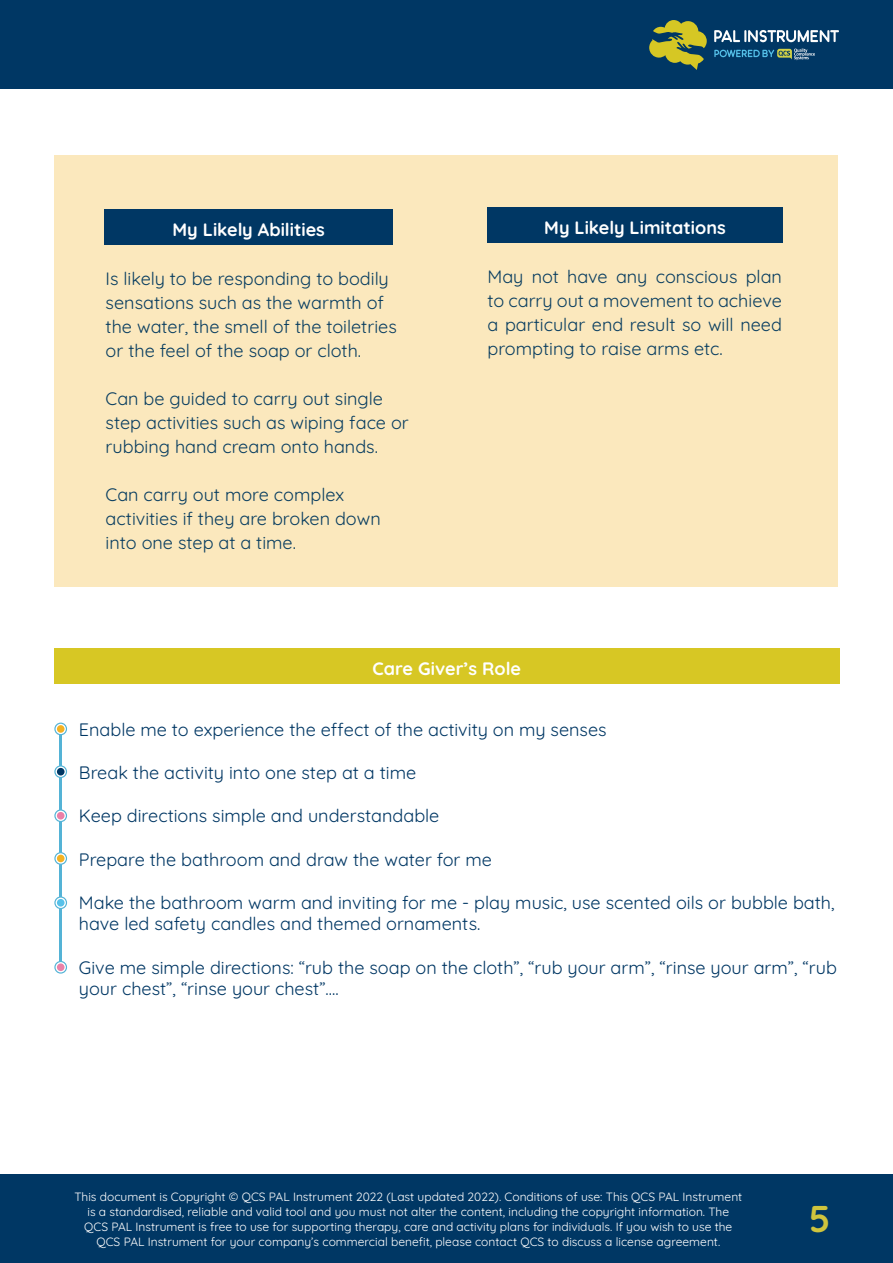
<style>
.page{position:relative;width:893px;height:1263px;background:#fff}
.page>*{position:absolute;margin:0;border:0;box-sizing:border-box;transform-origin:0 0}
.t1{font:300 37.5px "Quicksand";color:#cfc43d}
.t2{font:300 18px/21.6px "Quicksand";color:#003764}
.t3{font:300 18px/24px "Quicksand";color:#083d60}
.t4{font:300 18px "Quicksand";color:#fff}
.t5{font:300 12px/15px "Quicksand";color:#fff;text-align:center}
</style>
<div class="page">
<div style="left:0;top:0;width:893px;height:89px;background:#003764"></div>
<div style="left:0;top:1174px;width:893px;height:89px;background:#003764"></div>
<svg style="left:649px;top:20px;width:190px;height:50px"></svg>
<div style="left:54px;top:156px;width:784px;height:431px;background:#fbe8bd"></div>
<div style="left:54px;top:648px;width:785px;height:35px;background:#d7c724"></div>
<div style="left:104px;top:209px;width:289px;height:35px;background:#003764"></div>
<div style="left:487px;top:208px;width:295px;height:35px;background:#003764"></div>
<hr style="left:60px;top:733px;width:2px;height:236px;background:#54b3d6">
<svg style="left:55px;top:723px;width:11px;height:12px"></svg>
<div style="left:54px;top:723px;width:13px;height:12px;border:1px solid #54b3d6;border-radius:50%"></div>
<div style="left:57px;top:725px;width:8px;height:8px;background:#f4b223;border-radius:50%"></div>
<svg style="left:55px;top:810px;width:11px;height:11px"></svg>
<div style="left:54px;top:809px;width:13px;height:13px;border:1px solid #54b3d6;border-radius:50%"></div>
<div style="left:57px;top:812px;width:8px;height:7px;background:#eb80a8;border-radius:50%"></div>
<svg style="left:55px;top:766px;width:11px;height:11px"></svg>
<div style="left:54px;top:765px;width:13px;height:13px;border:1px solid #54b3d6;border-radius:50%"></div>
<div style="left:57px;top:768px;width:8px;height:7px;background:#003764;border-radius:50%"></div>
<svg style="left:55px;top:853px;width:11px;height:11px"></svg>
<div style="left:54px;top:852px;width:13px;height:13px;border:1px solid #54b3d6;border-radius:50%"></div>
<div style="left:57px;top:855px;width:8px;height:7px;background:#f4b223;border-radius:50%"></div>
<svg style="left:55px;top:897px;width:11px;height:11px"></svg>
<div style="left:54px;top:896px;width:13px;height:13px;border:1px solid #54b3d6;border-radius:50%"></div>
<div style="left:57px;top:899px;width:8px;height:7px;background:#57c1e9;border-radius:50%"></div>
<svg style="left:55px;top:961px;width:11px;height:12px"></svg>
<div style="left:54px;top:961px;width:13px;height:13px;border:1px solid #54b3d6;border-radius:50%"></div>
<div style="left:57px;top:963px;width:8px;height:8px;background:#ea81a8;border-radius:50%"></div>
<h2 class="t4" style="left:173px;top:215px;width:154px">My Likely Abilities</h2>
<h2 class="t4" style="left:544px;top:214px;width:183px">My Likely Limitations</h2>
<h2 class="t3" style="left:106px;top:265px;width:293px">Is likely to be responding to bodily sensations such as the warmth of the water, the smell of the toiletries or the feel of the soap or cloth.</h2>
<h2 class="t3" style="left:106px;top:385px;width:305px">Can be guided to carry out single step activities such as wiping face or rubbing hand cream onto hands.</h2>
<h2 class="t3" style="left:106px;top:481px;width:277px">Can carry out more complex activities if they are broken down into one step at a time.</h2>
<h2 class="t3" style="left:487px;top:263px;width:296px;text-align:justify">May not have any conscious plan to carry out a movement to achieve a particular end result so will need prompting to raise arms etc.</h2>
<h2 class="t4" style="left:373px;top:654px;width:150px">Care Giver’s Role</h2>
<h2 class="t2" style="left:79px;top:717px;width:529px">Enable me to experience the effect of the activity on my senses</h2>
<h2 class="t2" style="left:79px;top:760px;width:339px">Break the activity into one step at a time</h2>
<h2 class="t2" style="left:79px;top:803px;width:362px">Keep directions simple and understandable</h2>
<h2 class="t2" style="left:79px;top:846px;width:415px">Prepare the bathroom and draw the water for me</h2>
<h2 class="t2" style="left:79px;top:890px;width:757px">Make the bathroom warm and inviting for me - play music, use scented oils or bubble bath, have led safety candles and themed ornaments.</h2>
<h2 class="t2" style="left:79px;top:954px;width:759px">Give me simple directions: “rub the soap on the cloth”, “rub your arm”, “rinse your arm”, “rub your chest”, “rinse your chest”....</h2>
<p class="t5" style="left:74px;top:1187px;width:669px">This document is Copyright © QCS PAL Instrument 2022 (Last updated 2022). Conditions of use: This QCS PAL Instrument is a standardised, reliable and valid tool and you must not alter the content, including the copyright information. The QCS PAL Instrument is free to use for supporting therapy, care and activity plans for individuals. If you wish to use the QCS PAL Instrument for your company’s commercial benefit, please contact QCS to discuss a license agreement.</p>
<h1 class="t1" style="left:809px;top:1190px;width:23px">5</h1>
</div>
